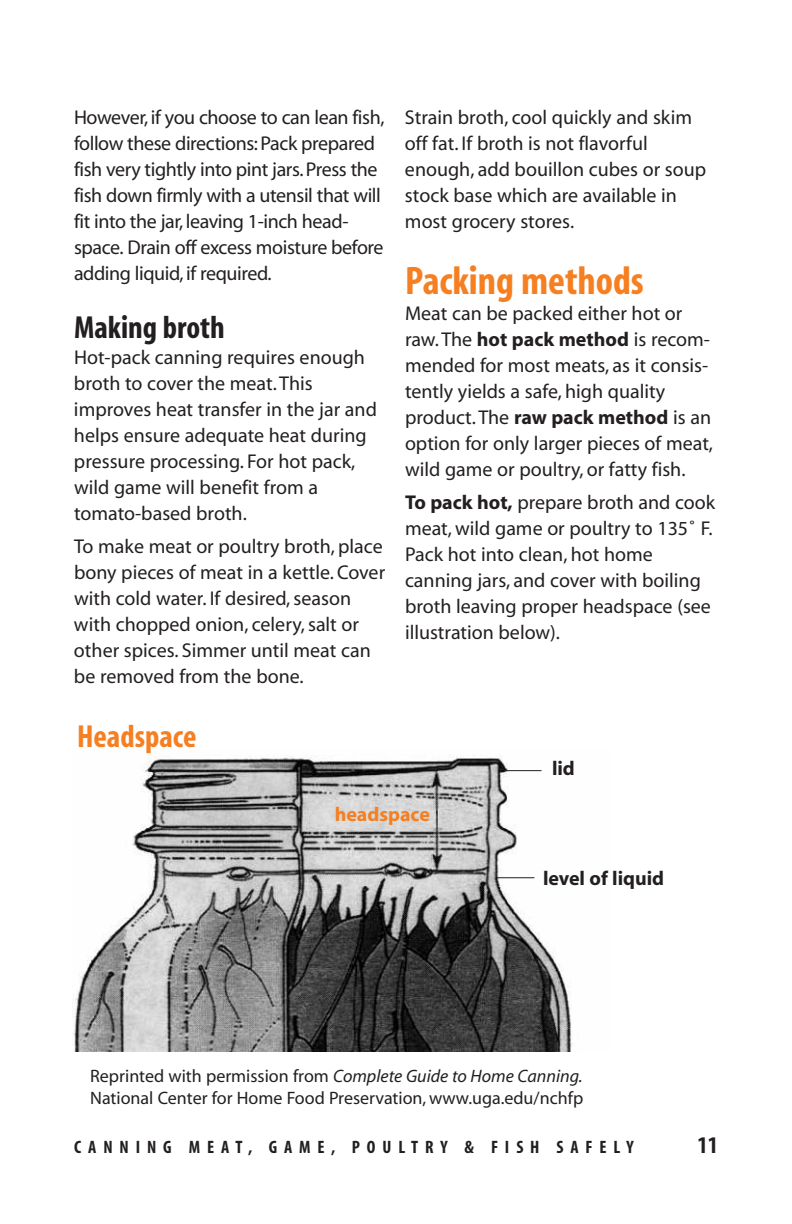
<style>
.page{position:relative;width:792px;height:1224px;background:#fff}
.page>*{position:absolute;margin:0;border:0;box-sizing:border-box;transform-origin:0 0}
.t1{font:700 condensed 40px "Myriad";color:#f57f21}
.t2{font:700 condensed 32px "Myriad";color:#231f20}
.t3{font:700 condensed 32px "Myriad";color:#f57f21}
.t4{font:700 condensed 24px "Myriad";color:#231f20}
.t5{font:20px/26px "Myriad";color:#231f20}
.t6{font:20px/26px "Myriad";letter-spacing:-.02em;color:#231f20}
.t7{font:700 20px "Myriad";color:#231f20}
.t8{font:700 20px "Myriad";color:#f57f21}
.t9{font:18px/22px "Myriad";color:#231f20}
.t10{font:700 condensed 18px "Myriad";letter-spacing:.385em;color:#231f20}
.s1{font-weight:700}
.s2{font-style:italic}
</style>
<div class="page">
<img style="left:73px;top:755px;width:499px;height:297px">
<hr style="left:504px;top:770px;width:38px;height:1px;background:#231f20">
<hr style="left:497px;top:877px;width:37px;height:1px;background:#231f20">
<p class="t6" style="left:74px;top:106px;width:312px">However, if you choose to can lean fish, follow these directions:Pack prepared fish very tightly into pint jars.Press the fish down firmly with a utensil that will fit into the jar, leaving 1-inch head&shy;space. Drain off excess moisture before adding liquid, if required.</p>
<h2 class="t2" style="left:74px;top:316px;width:152px">Making broth</h2>
<p class="t5" style="left:74px;top:346px;width:304px">Hot-pack canning requires enough broth to cover the meat.This improves heat transfer in the jar and helps ensure adequate heat during pressure processing. For hot pack, wild game will benefit from a tomato-based broth.</p>
<p class="t5" style="left:74px;top:535px;width:313px">To make meat or poultry broth, place bony pieces of meat in a kettle. Cover with cold water. If desired, season with chopped onion, celery, salt or other spices. Simmer until meat can be removed from the bone.</p>
<h2 class="t3" style="left:77px;top:726px;width:121px">Headspace</h2>
<p class="t5" style="left:405px;top:106px;width:303px">Strain broth, cool quickly and skim off fat. If broth is not flavorful enough, add bouillon cubes or soup stock base which are available in most grocery stores.</p>
<h1 class="t1" style="left:405px;top:267px;width:240px">Packing methods</h1>
<p class="t5" style="left:405px;top:302px;width:309px">Meat can be packed either hot or raw.The <span class="s1">hot pack method</span> is recom&shy;mended for most meats, as it consis&shy;tently yields a safe, high quality product.The <span class="s1">raw pack method</span> is an option for only larger pieces of meat, wild game or poultry, or fatty fish.</p>
<p class="t5" style="left:405px;top:491px;width:312px"><span class="s1">To pack hot,</span> prepare broth and cook meat, wild game or poultry to 135˚ F.<br>Pack hot into clean, hot home canning jars, and cover with boiling broth leaving proper headspace (see illustration below).</p>
<p class="t7" style="left:552px;top:761px;width:24px">lid</p>
<p class="t8" style="left:335px;top:807px;width:97px">headspace</p>
<p class="t7" style="left:543px;top:871px;width:123px">level of liquid</p>
<p class="t9" style="left:90px;top:1067px;width:495px">Reprinted with permission from <span class="s2">Complete Guide to Home Canning.<br></span>National Center for Home Food Preservation, www.uga.edu/nchfp</p>
<p class="t10" style="left:74px;top:1140px;width:561px">CANNING MEAT, GAME, POULTRY &amp; FISH SAFELY</p>
<p class="t4" style="left:698px;top:1136px;width:22px">11</p>
</div>
